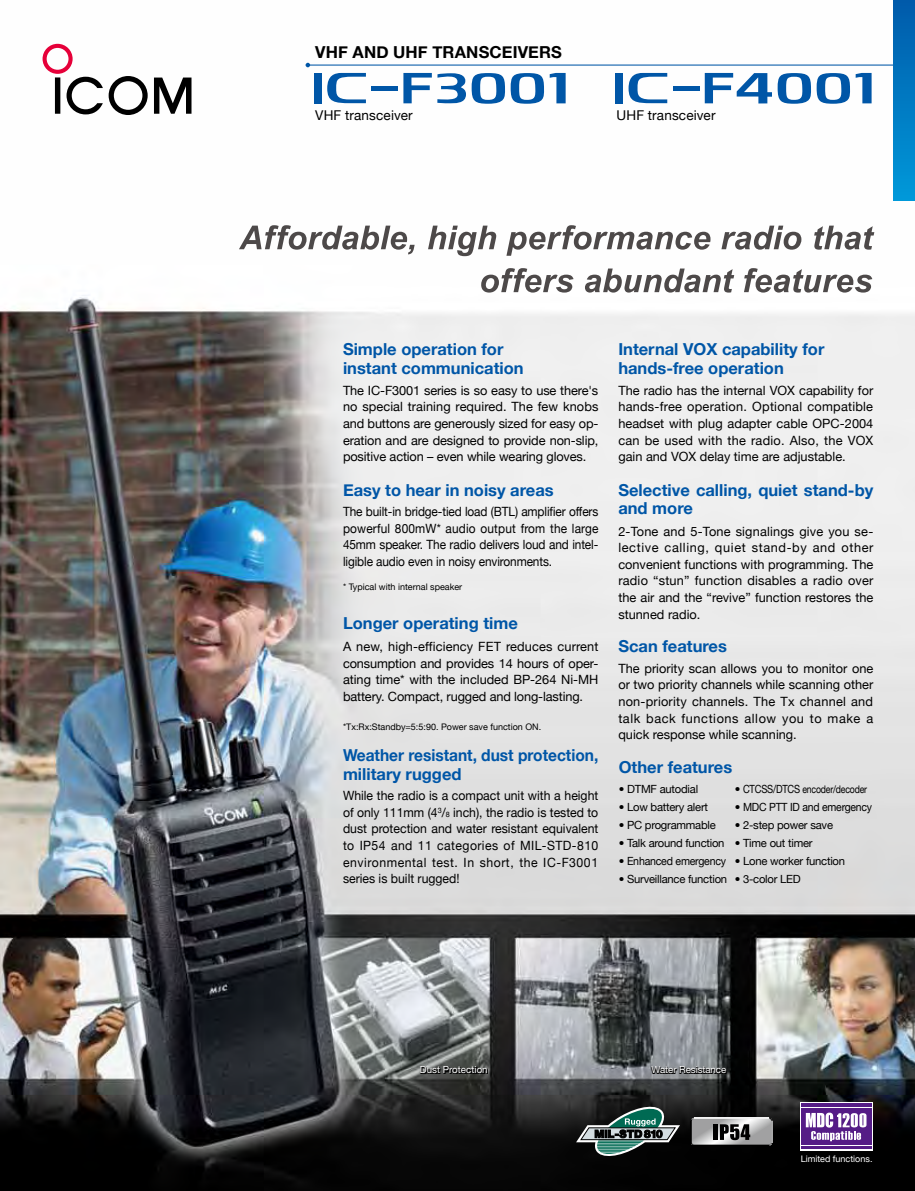
<style>
.page{position:relative;width:915px;height:1191px;background:#fff}
.page>*{position:absolute;margin:0;border:0;box-sizing:border-box;transform-origin:0 0}
.t1{font:700 16.5px/18.9px "Helvetica Neue";color:#0056a7}
.t2{font:700 16.5px/18.9px "Helvetica Neue";color:#0056a7;scale:.94 1}
.t3{font:700 16.5px "Helvetica Neue";letter-spacing:.01em;color:#000}
.t4{font:13.5px "Helvetica Neue";letter-spacing:.01em;color:#000}
.t5{font:12.75px/16.5px "Helvetica Neue";color:#000;text-align:justify}
.t6{font:12.75px/16.5px "Helvetica Neue";color:#000;text-align:justify;scale:.96 1}
.t7{font:12.75px/16.5px "Helvetica Neue";color:#000;text-align:justify;scale:.93 1}
.t8{font:11.25px "Helvetica Neue";letter-spacing:-.02em;color:#000}
.t9{font:10.5px "Helvetica Neue";letter-spacing:-.02em;color:#000;scale:.83 1}
.t10{font:9.75px "Helvetica Neue";letter-spacing:-.01em;color:#fff}
.t11{font:9px "Helvetica Neue";color:#000}
.t12{font:9px "Helvetica Neue";color:#fff}
.s1{font-size:7.5px}
.s2{font-size:11.25px}
</style>
<div class="page">
<img style="left:0;top:43px;width:914px;height:1148px">
<svg style="left:154px;top:78px;width:37px;height:36px"></svg>
<svg style="left:109px;top:76px;width:39px;height:39px"></svg>
<svg style="left:43px;top:44px;width:60px;height:70px"></svg>
<div style="left:313px;top:73px;width:8px;height:30px;background:#0056a7"></div>
<svg style="left:327px;top:73px;width:39px;height:30px"></svg>
<div style="left:371px;top:86px;width:26px;height:5px;background:#0056a7"></div>
<svg style="left:403px;top:73px;width:28px;height:30px"></svg>
<svg style="left:437px;top:72px;width:128px;height:32px"></svg>
<div style="left:615px;top:73px;width:7px;height:30px;background:#0056a7"></div>
<svg style="left:628px;top:73px;width:39px;height:30px"></svg>
<div style="left:672px;top:86px;width:27px;height:5px;background:#0056a7"></div>
<svg style="left:704px;top:73px;width:67px;height:30px"></svg>
<svg style="left:777px;top:73px;width:94px;height:31px"></svg>
<hr style="left:307px;top:65px;width:607px;height:1px;background:#0056a7">
<svg style="left:305px;top:63px;width:5px;height:4px"></svg>
<div style="left:893px;top:0;width:21px;height:201px;background:linear-gradient(to bottom,#005aaa,#0099da)"></div>
<div style="left:799px;top:1102px;width:73px;height:48px;background:linear-gradient(to right,#551c86,#551c86)"></div>
<hr style="left:800px;top:1106px;width:71px;height:1px;background:#fff">
<hr style="left:800px;top:1145px;width:71px;height:1px;background:#fff">
<svg style="left:805px;top:1112px;width:61px;height:29px"></svg>
<svg style="left:576px;top:1103px;width:103px;height:56px;background:#3c4d4a"></svg>
<svg style="left:690px;top:1117px;width:82px;height:28px;background:#989999"></svg>
<svg style="left:418px;top:1065px;width:70px;height:9px"></svg>
<svg style="left:649px;top:1065px;width:77px;height:9px"></svg>
<svg style="left:239px;top:225px;width:635px;height:31px"></svg>
<svg style="left:481px;top:268px;width:391px;height:24px"></svg>
<p class="t3" style="left:315px;top:42px;width:248px">VHF AND UHF TRANSCEIVERS</p>
<p class="t4" style="left:315px;top:107px;width:99px">VHF transceiver</p>
<p class="t4" style="left:616px;top:107px;width:100px">UHF transceiver</p>
<p class="t1" style="left:343px;top:339px;width:182px">Simple operation for instant communication</p>
<p class="t5" style="left:343px;top:382px;width:257px">The IC-F3001 series is so easy to use there's no special training required. The few knobs and buttons are generously sized for easy op&shy;eration and are designed to provide non-slip, positive action – even while wearing gloves.</p>
<p class="t1" style="left:343px;top:480px;width:212px">Easy to hear in noisy areas</p>
<p class="t7" style="left:343px;top:503px;width:276px">The built-in bridge-tied load (BTL) amplifier offers powerful 800mW* audio output from the large 45mm speaker. The radio delivers loud and intel&shy;ligible audio even in noisy environments.</p>
<p class="t11" style="left:343px;top:581px;width:121px">* Typical with internal speaker</p>
<p class="t1" style="left:343px;top:613px;width:176px">Longer operating time</p>
<p class="t5" style="left:343px;top:638px;width:257px">A new, high-efficiency FET reduces current consumption and provides 14 hours of oper&shy;ating time* with the included BP-264 Ni-MH battery. Compact, rugged and long-lasting.</p>
<p class="t11" style="left:343px;top:721px;width:200px">*Tx:Rx:Standby=5:5:90. Power save function ON.</p>
<p class="t2" style="left:343px;top:745px;width:273px">Weather resistant, dust protection, military rugged</p>
<p class="t6" style="left:343px;top:787px;width:267px">While the radio is a compact unit with a height of only 111mm (4<sup>3</sup>/<span class="s1">8</span> inch), the radio is tested to dust protection and water resistant equivalent to IP54 and 11 categories of MIL-STD-810 environmental test. In short, the IC-F3001 series is built rugged!</p>
<p class="t1" style="left:618px;top:339px;width:207px">Internal VOX capability for hands-free operation</p>
<p class="t5" style="left:618px;top:382px;width:256px">The radio has the internal VOX capability for hands-free operation. Optional compatible headset with plug adapter cable OPC-2004 can be used with the radio. Also, the VOX gain and VOX delay time are adjustable.</p>
<p class="t1" style="left:618px;top:480px;width:256px">Selective calling, quiet stand-by and more</p>
<p class="t5" style="left:618px;top:523px;width:256px">2-Tone and 5-Tone signalings give you se&shy;lective calling, quiet stand-by and other convenient functions with programming. The radio “stun” function disables a radio over the air and the “revive” function restores the stunned radio.</p>
<p class="t1" style="left:618px;top:636px;width:110px">Scan features</p>
<p class="t5" style="left:618px;top:660px;width:256px">The priority scan allows you to monitor one or two priority channels while scanning other non-priority channels. The Tx channel and talk back functions allow you to make a quick response while scanning.</p>
<p class="t1" style="left:618px;top:757px;width:115px">Other features</p>
<p class="t8" style="left:618px;top:782px;width:81px">• DTMF autodial</p>
<p class="t8" style="left:618px;top:800px;width:91px">• Low battery alert</p>
<p class="t8" style="left:618px;top:818px;width:99px">• PC programmable</p>
<p class="t8" style="left:618px;top:836px;width:107px">• Talk around function</p>
<p class="t8" style="left:618px;top:854px;width:109px">• Enhanced emergency</p>
<p class="t8" style="left:618px;top:872px;width:110px">• Surveillance function</p>
<p class="t9" style="left:734px;top:783px;width:161px"><span class="s2">• CTCSS/DTCS</span> encoder/decoder</p>
<p class="t8" style="left:734px;top:800px;width:139px">• MDC PTT ID and emergency</p>
<p class="t8" style="left:734px;top:818px;width:100px">• 2-step power save</p>
<p class="t8" style="left:734px;top:836px;width:79px">• Time out timer</p>
<p class="t8" style="left:734px;top:854px;width:112px">• Lone worker function</p>
<p class="t8" style="left:734px;top:872px;width:68px">• 3-color LED</p>
<p class="t10" style="left:420px;top:1064px;width:69px">Dust Protection</p>
<p class="t10" style="left:651px;top:1064px;width:76px">Water Resistance</p>
<p class="t12" style="left:800px;top:1153px;width:73px">Limited functions.</p>
</div>
